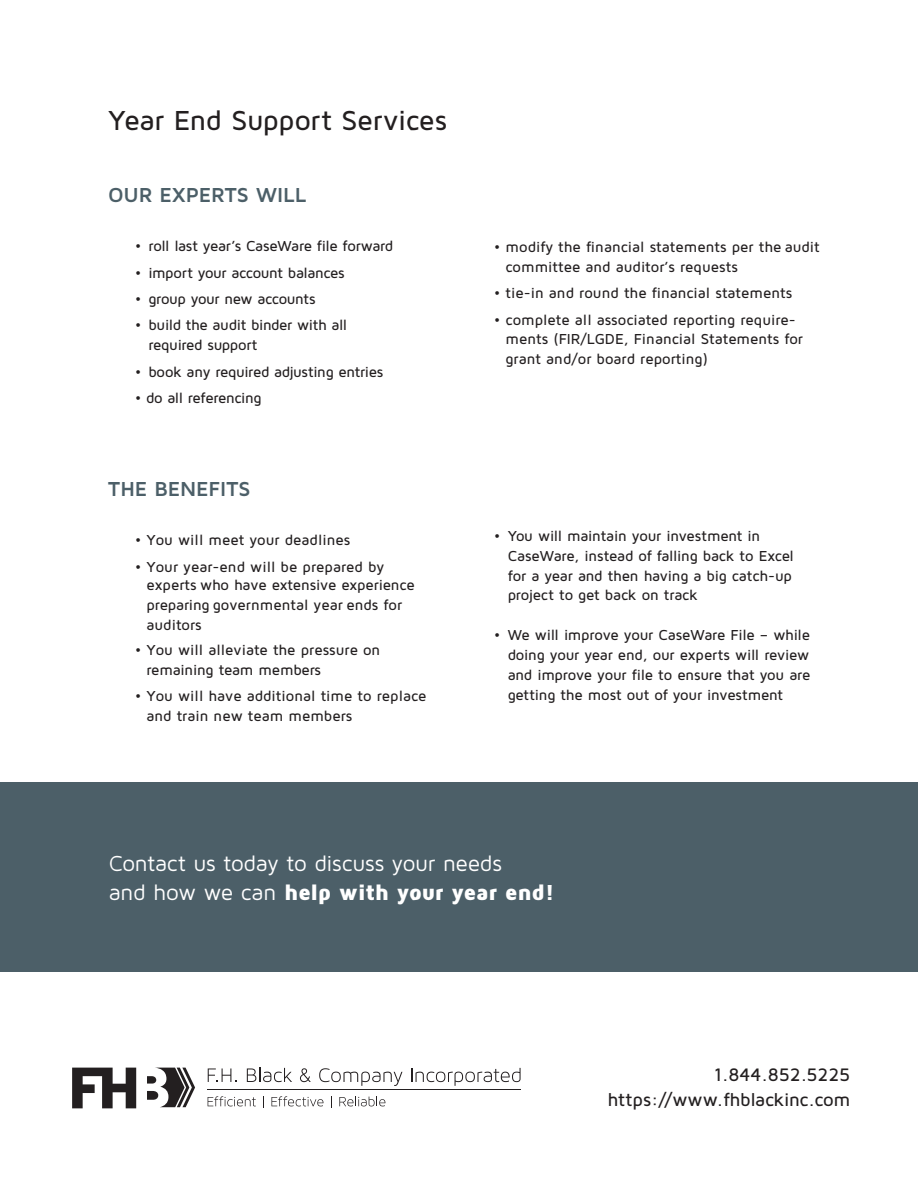
<style>
.page{position:relative;width:918px;height:1188px;background:#fff}
.page>*{position:absolute;margin:0;border:0;box-sizing:border-box;transform-origin:0 0}
.t1{font:500 28.5px "Maven Pro";letter-spacing:-.015em;color:#231f20}
.t2{font:22.5px/28.7px "Maven Pro";letter-spacing:-.015em;color:#fff}
.t3{font:700 21px "Maven Pro";color:#4c5f68}
.t4{font:500 18.75px/24.3px "Maven Pro";letter-spacing:-.01em;color:#231f20;text-align:right}
.t5{font:500 15px/19.8px "Maven Pro";color:#231f20}
.t6{font:500 15px/19.8px "Maven Pro";letter-spacing:-.025em;color:#231f20}
.t7{font:500 15px "Maven Pro";letter-spacing:-.02em;color:#231f20}
.s1{font-weight:900}
</style>
<div class="page">
<div style="left:0;top:782px;width:918px;height:190px;background:#4c5f68"></div>
<svg style="left:208px;top:1068px;width:28px;height:14px"></svg>
<svg style="left:247px;top:1068px;width:45px;height:14px"></svg>
<svg style="left:300px;top:1068px;width:11px;height:14px"></svg>
<svg style="left:319px;top:1068px;width:83px;height:18px"></svg>
<svg style="left:411px;top:1068px;width:110px;height:18px"></svg>
<hr style="left:207px;top:1089px;width:314px;height:1px;background:#231f20">
<svg style="left:208px;top:1096px;width:48px;height:10px"></svg>
<svg style="left:271px;top:1096px;width:52px;height:10px"></svg>
<svg style="left:339px;top:1097px;width:46px;height:9px"></svg>
<svg style="left:72px;top:1068px;width:123px;height:40px"></svg>
<h1 class="t1" style="left:108px;top:110px;width:341px">Year End Support Services</h1>
<h3 class="t3" style="left:108px;top:184px;width:200px">OUR EXPERTS WILL</h3>
<p class="t7" style="left:135px;top:241px;width:260px">• roll last year’s CaseWare file forward</p>
<p class="t6" style="left:135px;top:264px;width:211px">• import your account balances</p>
<p class="t6" style="left:135px;top:290px;width:182px">• group your new accounts</p>
<p class="t6" style="left:148px;top:317px;width:200px;text-indent:-14px">• build the audit binder with all required support</p>
<p class="t6" style="left:135px;top:363px;width:250px">• book any required adjusting entries</p>
<p class="t6" style="left:135px;top:389px;width:128px">• do all referencing</p>
<h3 class="t3" style="left:108px;top:478px;width:144px">THE BENEFITS</h3>
<p class="t5" style="left:135px;top:532px;width:217px">• You will meet your deadlines</p>
<p class="t5" style="left:146px;top:558px;width:270px;line-height:19.4px;text-indent:-11px">• Your year-end will be prepared by experts who have extensive experience preparing governmental year ends for auditors</p>
<p class="t5" style="left:146px;top:642px;width:236px;text-indent:-11px">• You will alleviate the pressure on remaining team members</p>
<p class="t5" style="left:146px;top:687px;width:282px;text-indent:-11px">• You will have additional time to replace and train new team members</p>
<p class="t5" style="left:506px;top:238px;width:316px;text-indent:-11px">• modify the financial statements per the audit committee and auditor’s requests</p>
<p class="t5" style="left:494px;top:285px;width:300px">• tie-in and round the financial statements</p>
<p class="t5" style="left:506px;top:312px;width:299px;line-height:18.9px;text-indent:-11px">• complete all associated reporting require&shy;ments (FIR/LGDE, Financial Statements for</p>
<p class="t5" style="left:506px;top:351px;width:204px">grant and/or board reporting)</p>
<p class="t5" style="left:508px;top:527px;width:288px;text-indent:-14px">• You will maintain your investment in CaseWare, instead of falling back to Excel for a year and then having a big catch-up project to get back on track</p>
<p class="t5" style="left:508px;top:627px;width:304px;text-align:justify;text-indent:-14px">• We will improve your CaseWare File – while doing your year end, our experts will review and improve your file to ensure that you are getting the most out of your investment</p>
<h2 class="t2" style="left:109px;top:851px;width:447px">Contact us today to discuss your needs<br>and how we can <span class="s1">help with your year end!</span></h2>
<p class="t4" style="left:608px;top:1065px;width:245px">1.844.852.5225 https://www.fhblackinc.com</p>
</div>
